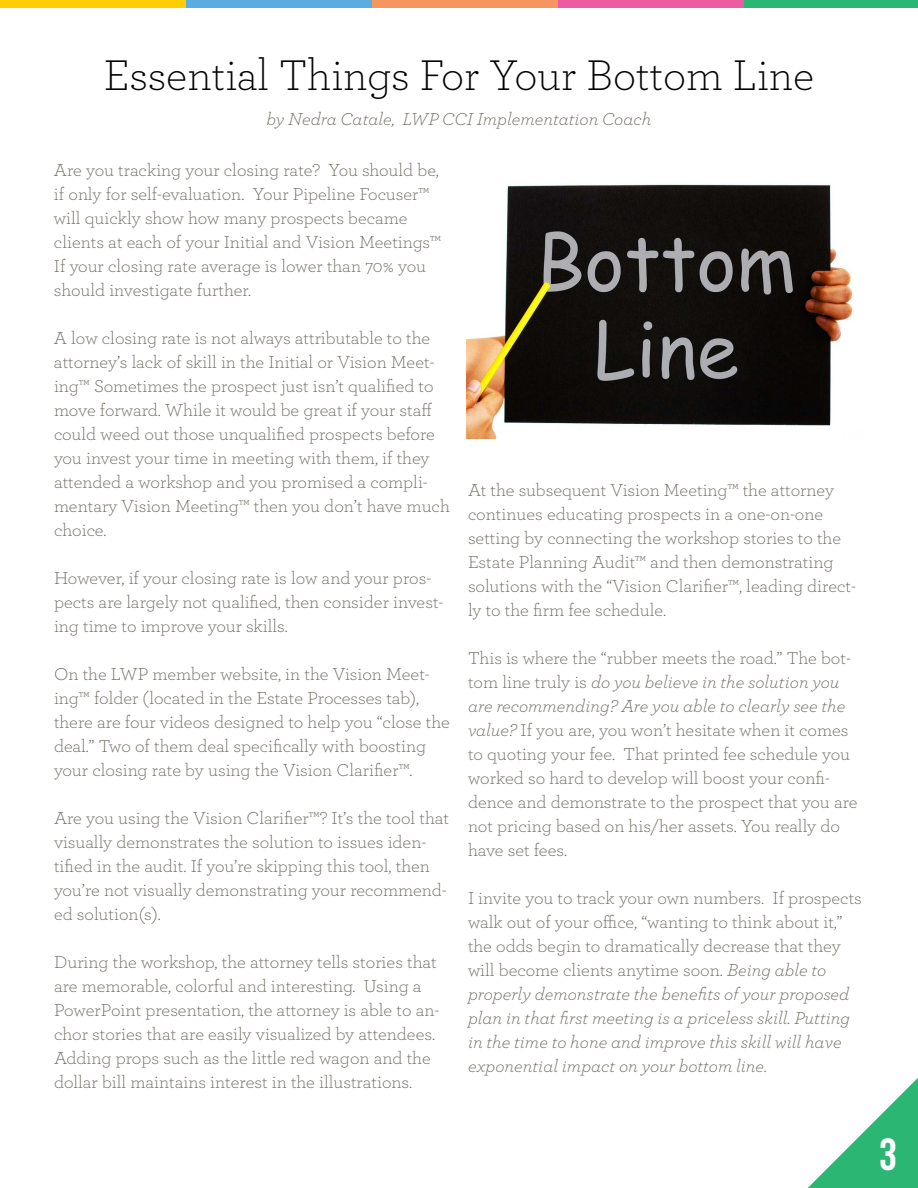
<style>
.page{position:relative;width:918px;height:1188px;background:#fff}
.page>*{position:absolute;margin:0;border:0;box-sizing:border-box;transform-origin:0 0}
.t1{font:300 45px "Archer";color:#000}
.t2{font:700 45px "Bebas Neue";color:#fff}
.t3{font:300 18px/24px "Archer";color:#69645a}
.t4{font:italic 300 18px/24px "Archer";color:#69645a}
.s1{font-style:italic}
.s2{font-style:normal}
</style>
<div class="page">
<svg style="left:808px;top:1078px;width:110px;height:110px"></svg>
<img style="left:467px;top:184px;width:388px;height:255px">
<div style="left:0;top:0;width:186px;height:7px;background:#ffcd03"></div>
<div style="left:186px;top:0;width:187px;height:7px;background:#5bacdf"></div>
<div style="left:373px;top:0;width:186px;height:7px;background:#f79561"></div>
<div style="left:559px;top:0;width:186px;height:7px;background:#ef5ba1"></div>
<div style="left:745px;top:0;width:173px;height:7px;background:#2bb673"></div>
<h1 class="t1" style="left:104px;top:46px;width:712px">Essential Things For Your Bottom Line</h1>
<p class="t4" style="left:267px;top:106px;width:386px">by Nedra Catale, LWP CCI Implementation Coach</p>
<p class="t3" style="left:54px;top:157px;width:389px">Are you tracking your closing rate? You should be, if only for self-evaluation. Your Pipeline Focuser™ will quickly show how many prospects became clients at each of your Initial and Vision Meetings™ If your closing rate average is lower than 70% you should investigate further.</p>
<p class="t3" style="left:54px;top:325px;width:398px">A low closing rate is not always attributable to the attorney’s lack of skill in the Initial or Vision Meet&shy;ing™ Sometimes the prospect just isn’t qualified to move forward. While it would be great if your staff could weed out those unqualified prospects before you invest your time in meeting with them, if they attended a workshop and you promised a compli&shy;mentary Vision Meeting™ then you don’t have much choice.</p>
<p class="t3" style="left:54px;top:565px;width:391px">However, if your closing rate is low and your pros&shy;pects are largely not qualified, then consider invest&shy;ing time to improve your skills.</p>
<p class="t3" style="left:54px;top:661px;width:397px">On the LWP member website, in the Vision Meet&shy;ing™ folder (located in the Estate Processes tab), there are four videos designed to help you “close the deal.” Two of them deal specifically with boosting your closing rate by using the Vision Clarifier™.</p>
<p class="t3" style="left:54px;top:805px;width:397px">Are you using the Vision Clarifier™? It’s the tool that visually demonstrates the solution to issues iden&shy;tified in the audit. If you’re skipping this tool, then you’re not visually demonstrating your recommend&shy;ed solution(s).</p>
<p class="t3" style="left:54px;top:949px;width:387px">During the workshop, the attorney tells stories that are memorable, colorful and interesting. Using a PowerPoint presentation, the attorney is able to an&shy;chor stories that are easily visualized by attendees.<br>Adding props such as the little red wagon and the dollar bill maintains interest in the illustrations.</p>
<p class="t3" style="left:468px;top:478px;width:390px">At the subsequent Vision Meeting™ the attorney continues educating prospects in a one-on-one setting by connecting the workshop stories to the Estate Planning Audit™ and then demonstrating solutions with the “Vision Clarifier™, leading direct&shy;ly to the firm fee schedule.</p>
<p class="t3" style="left:468px;top:646px;width:391px">This is where the “rubber meets the road.” The bot&shy;tom line truly is <span class="s1">do you believe in the solution you are recommending? Are you able to clearly see the value?</span> If you are, you won’t hesitate when it comes to quoting your fee. That printed fee schedule you worked so hard to develop will boost your confi&shy;dence and demonstrate to the prospect that you are not pricing based on his/her assets. You really do have set fees.</p>
<p class="t4" style="left:468px;top:886px;width:395px"><span class="s2">I invite you to track your own numbers. If prospects walk out of your office, “wanting to think about it,” the odds begin to dramatically decrease that they will become clients anytime soon.</span> Being able to properly demonstrate the benefits of your proposed plan in that first meeting is a priceless skill. Putting in the time to hone and improve this skill will have exponential impact on your bottom line.</p>
<h1 class="t2" style="left:879px;top:1130px;width:19px">3</h1>
</div>
